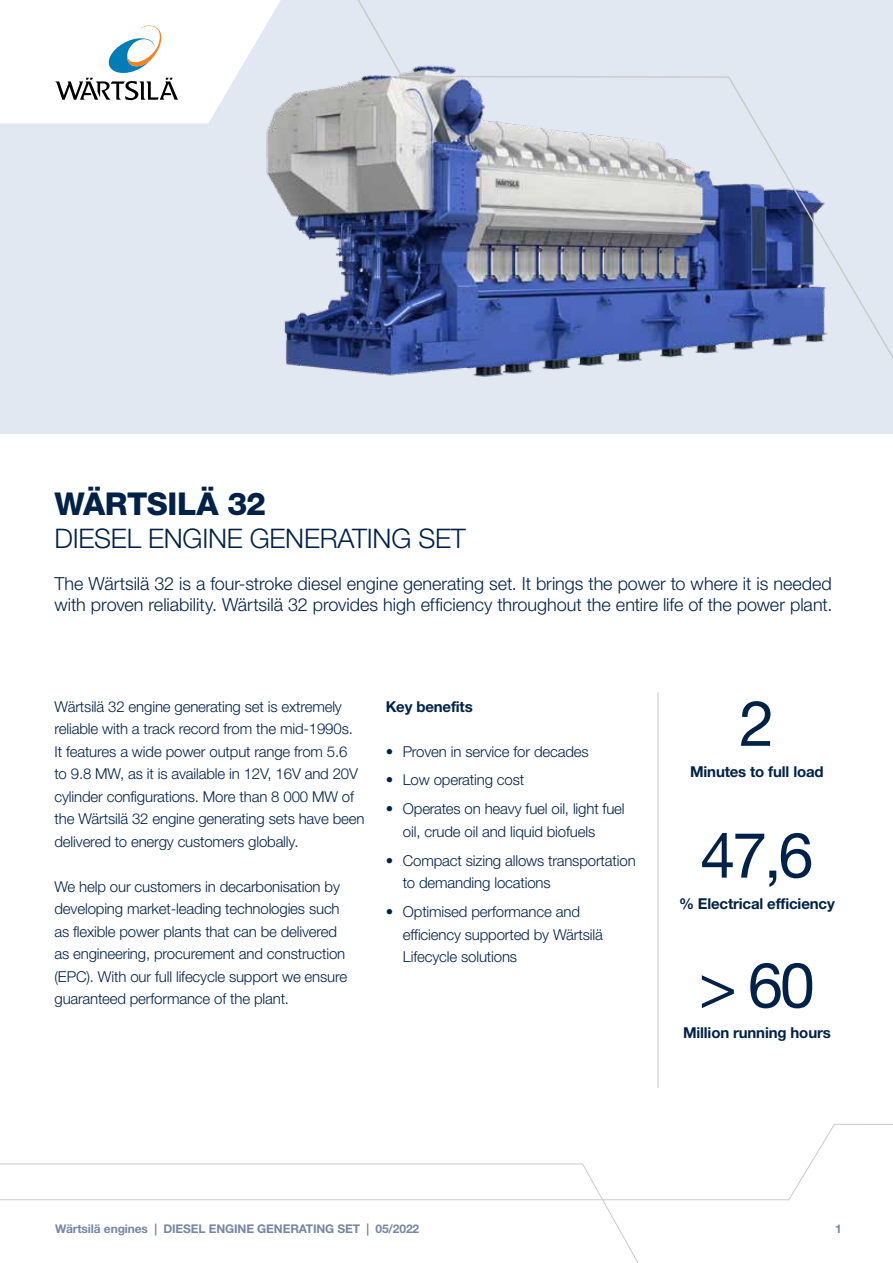
<style>
.page{position:relative;width:893px;height:1263px;background:#fff}
.page>*{position:absolute;margin:0;border:0;box-sizing:border-box;transform-origin:0 0}
.t1{font:63px "Helvetica Neue LTW1 G";color:#002248}
.t2{font:800 31.5px "Helvetica Neue LTW1 G";letter-spacing:-.015em;color:#002248}
.t3{font:300 27px "Helvetica Neue LTW1 G";letter-spacing:-.01em;color:#002248}
.t4{font:300 18px/21px "Helvetica Neue LTW1 G";color:#002248}
.t5{font:300 15px/22.5px "Helvetica Neue LTW1 G";letter-spacing:-.01em;color:#002248}
.t6{font:700 15px "Helvetica Neue LTW1 G";letter-spacing:-.01em;color:#002248}
.t7{font:700 12px "Helvetica Neue LTW1 G";letter-spacing:-.01em;color:#7587a3}
</style>
<div class="page">
<hr style="left:658px;top:692px;width:1px;height:396px;background:#c9cacc">
<div style="left:0;top:0;width:893px;height:434px;background:#e2e8f2"></div>
<img style="left:266px;top:84px;width:81px;height:288px">
<svg style="left:0;top:0;width:291px;height:123px"></svg>
<svg style="left:347px;top:0;width:546px;height:377px"></svg>
<svg style="left:658px;top:1123px;width:235px;height:77px"></svg>
<svg style="left:0;top:1163px;width:658px;height:100px"></svg>
<h2 class="t2" style="left:55px;top:485px;width:213px">WÄRTSILÄ 32</h2>
<h3 class="t3" style="left:55px;top:522px;width:413px">DIESEL ENGINE GENERATING SET</h3>
<p class="t4" style="left:55px;top:573px;width:779px">The Wärtsilä 32 is a four-stroke diesel engine generating set. It brings the power to where it is needed with proven reliability. Wärtsilä 32 provides high efficiency throughout the entire life of the power plant.</p>
<p class="t5" style="left:55px;top:695px;width:311px">Wärtsilä 32 engine generating set is extremely reliable with a track record from the mid-1990s.<br>It features a wide power output range from 5.6<br>to 9.8 MW, as it is available in 12V, 16V and 20V cylinder configurations. More than 8 000 MW of the Wärtsilä 32 engine generating sets have been delivered to energy customers globally.</p>
<p class="t5" style="left:55px;top:875px;width:294px">We help our customers in decarbonisation by developing market-leading technologies such as flexible power plants that can be delivered as engineering, procurement and construction (EPC). With our full lifecycle support we ensure guaranteed performance of the plant.</p>
<p class="t6" style="left:386px;top:697px;width:88px">Key benefits</p>
<p class="t5" style="left:386px;top:740px;width:204px">• Proven in service for decades</p>
<p class="t5" style="left:386px;top:769px;width:140px">• Low operating cost</p>
<p class="t5" style="left:403px;top:798px;width:223px;text-indent:-17px">• Operates on heavy fuel oil, light fuel oil, crude oil and liquid biofuels</p>
<p class="t5" style="left:403px;top:849px;width:234px;text-indent:-17px">• Compact sizing allows transportation to demanding locations</p>
<p class="t5" style="left:403px;top:900px;width:202px;text-indent:-17px">• Optimised performance and efficiency supported by Wärtsilä<br>Lifecycle solutions</p>
<h1 class="t1" style="left:739px;top:684px;width:37px">2</h1>
<p class="t6" style="left:690px;top:762px;width:135px">Minutes to full load</p>
<h1 class="t1" style="left:700px;top:816px;width:115px">47,6</h1>
<p class="t6" style="left:679px;top:894px;width:157px">% Electrical efficiency</p>
<h1 class="t1" style="left:699px;top:946px;width:117px">&gt; 60</h1>
<p class="t6" style="left:683px;top:1023px;width:149px">Million running hours</p>
<p class="t7" style="left:55px;top:1222px;width:365px">Wärtsilä engines | DIESEL ENGINE GENERATING SET | 05/2022</p>
<p class="t7" style="left:835px;top:1222px;width:8px">1</p>
</div>
